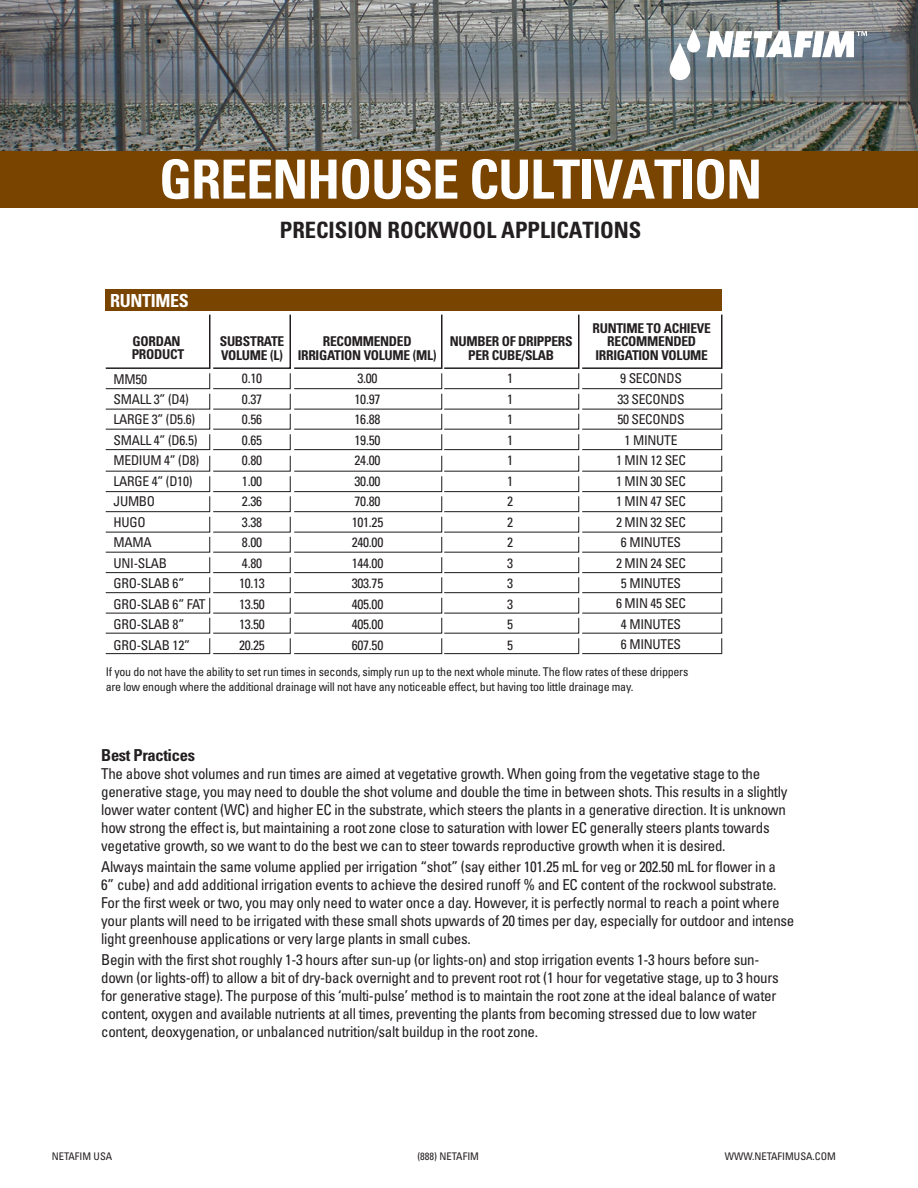
<style>
.page{position:relative;width:918px;height:1188px;background:#fff}
.page>*{position:absolute;margin:0;border:0;box-sizing:border-box;transform-origin:0 0}
.t1{font:700 condensed 54px "Univers LT Std";letter-spacing:-.02em;color:#fff}
.t2{font:700 condensed 22.5px "Univers LT Std";color:#231f20}
.t3{font:700 condensed 18px "Univers LT Std";letter-spacing:-.02em;color:#fff}
.t4{font:700 condensed 16.5px "Univers LT Std";letter-spacing:-.02em;color:#231f20}
.t5{font:condensed 15px/18px "Univers LT Std";letter-spacing:-.02em;color:#231f20}
.t6{font:condensed 13.5px/20.5px "Univers LT Std";letter-spacing:-.02em;color:#231f20}
.t7{font:700 condensed 13.5px/13.5px "Univers LT Std";letter-spacing:-.02em;color:#231f20;text-align:center}
.t8{font:condensed 12px/15px "Univers LT Std";letter-spacing:-.02em;color:#231f20}
.t9{font:condensed 10.5px "Univers LT Std";color:#231f20}
</style>
<div class="page">
<img style="left:0;top:0;width:918px;height:151px">
<div style="left:0;top:151px;width:918px;height:56px;background:#794400"></div>
<svg style="left:707px;top:31px;width:160px;height:26px"></svg>
<svg style="left:669px;top:28px;width:32px;height:52px"></svg>
<div style="left:106px;top:289px;width:616px;height:22px;background:#794400"></div>
<svg style="left:105px;top:314px;width:618px;height:341px"></svg>
<p class="t1" style="left:159px;top:146px;width:605px">GREENHOUSE CULTIVATION</p>
<p class="t3" style="left:110px;top:289px;width:80px">RUNTIMES</p>
<p class="t2" style="left:280px;top:216px;width:363px">PRECISION ROCKWOOL APPLICATIONS</p>
<p class="t7" style="left:132px;top:334px;width:54px;text-align:left">GORDAN<br>PRODUCT</p>
<p class="t7" style="left:298px;top:334px;width:141px">RECOMMENDED<br>IRRIGATION VOLUME (ML)</p>
<p class="t7" style="left:450px;top:334px;width:124px">NUMBER OF DRIPPERS<br>PER CUBE/SLAB</p>
<p class="t7" style="left:220px;top:334px;width:66px;text-align:left">SUBSTRATE<br>VOLUME (L)</p>
<p class="t7" style="left:593px;top:321px;width:120px">RUNTIME TO ACHIEVE<br>RECOMMENDED<br>IRRIGATION VOLUME</p>
<p class="t6" style="left:114px;top:368px;width:94px">MM50<br>SMALL 3” (D4)<br>LARGE 3” (D5.6)<br>SMALL 4” (D6.5)<br>MEDIUM 4” (D8)<br>LARGE 4” (D10)<br>JUMBO<br>HUGO<br>MAMA<br>UNI-SLAB<br>GRO-SLAB 6”<br>GRO-SLAB 6” FAT<br>GRO-SLAB 8”<br>GRO-SLAB 12”</p>
<p class="t6" style="left:239px;top:368px;width:27px">0.10<br>0.37<br>0.56<br>0.65<br>0.80<br>1.00<br>2.36<br>3.38<br>8.00<br>4.80<br>10.13<br>13.50<br>13.50<br>20.25</p>
<p class="t6" style="left:352px;top:368px;width:33px;text-align:center">3.00<br>10.97<br>16.88<br>19.50<br>24.00<br>30.00<br>70.80<br>101.25<br>240.00<br>144.00<br>303.75<br>405.00<br>405.00<br>607.50</p>
<p class="t6" style="left:507px;top:368px;width:7px;text-align:justify">1<br>1<br>1<br>1<br>1<br>1<br>2<br>2<br>2<br>3<br>3<br>3<br>5<br>5</p>
<p class="t6" style="left:616px;top:368px;width:71px;text-align:center">9 SECONDS<br>33 SECONDS<br>50 SECONDS<br>1 MINUTE<br>1 MIN 12 SEC<br>1 MIN 30 SEC<br>1 MIN 47 SEC<br>2 MIN 32 SEC<br>6 MINUTES<br>2 MIN 24 SEC<br>5 MINUTES<br>6 MIN 45 SEC<br>4 MINUTES<br>6 MINUTES</p>
<p class="t8" style="left:106px;top:664px;width:584px">If you do not have the ability to set run times in seconds, simply run up to the next whole minute. The flow rates of these drippers are low enough where the additional drainage will not have any noticeable effect, but having too little drainage may.</p>
<p class="t4" style="left:101px;top:745px;width:95px">Best Practices</p>
<p class="t5" style="left:101px;top:764px;width:688px">The above shot volumes and run times are aimed at vegetative growth. When going from the vegetative stage to the generative stage, you may need to double the shot volume and double the time in between shots. This results in a slightly lower water content (WC) and higher EC in the substrate, which steers the plants in a generative direction. It is unknown how strong the effect is, but maintaining a root zone close to saturation with lower EC generally steers plants towards vegetative growth, so we want to do the best we can to steer towards reproductive growth when it is desired.</p>
<p class="t5" style="left:101px;top:857px;width:695px">Always maintain the same volume applied per irrigation “shot” (say either 101.25 mL for veg or 202.50 mL for flower in a<br>6” cube) and add additional irrigation events to achieve the desired runoff % and EC content of the rockwool substrate.<br>For the first week or two, you may only need to water once a day. However, it is perfectly normal to reach a point where your plants will need to be irrigated with these small shots upwards of 20 times per day, especially for outdoor and intense light greenhouse applications or very large plants in small cubes.</p>
<p class="t5" style="left:101px;top:950px;width:679px">Begin with the first shot roughly 1-3 hours after sun-up (or lights-on) and stop irrigation events 1-3 hours before sun&shy;down (or lights-off) to allow a bit of dry-back overnight and to prevent root rot (1 hour for vegetative stage, up to 3 hours for generative stage). The purpose of this ‘multi-pulse’ method is to maintain the root zone at the ideal balance of water content, oxygen and available nutrients at all times, preventing the plants from becoming stressed due to low water content, deoxygenation, or unbalanced nutrition/salt buildup in the root zone.</p>
<p class="t9" style="left:52px;top:1149px;width:62px">NETAFIM USA</p>
<p class="t9" style="left:417px;top:1149px;width:63px">(888) NETAFIM</p>
<p class="t9" style="left:725px;top:1149px;width:113px">WWW.NETAFIMUSA.COM</p>
</div>
